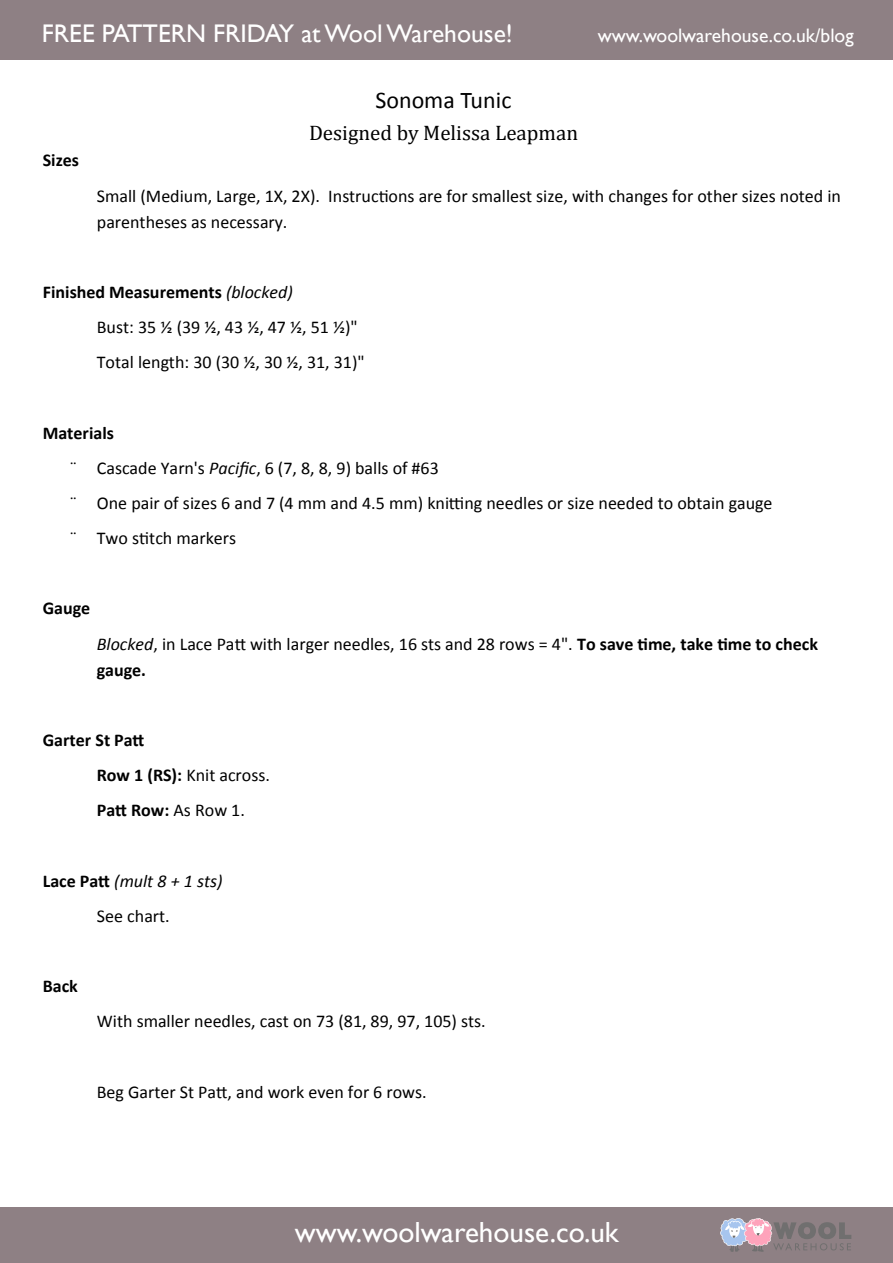
<style>
.page{position:relative;width:893px;height:1263px;background:#fff}
.page>*{position:absolute;margin:0;border:0;box-sizing:border-box;transform-origin:0 0}
.t1{font:29.1px "Gill Sans";color:#fff}
.t2{font:25.5px "Gill Sans";color:#fff}
.t3{font:24px "Calibri";color:#000}
.t4{font:21px "Cambria";color:#000}
.t5{font:19.5px "Gill Sans";color:#fff}
.t6{font:18px/35.1px "Calibri";color:#000}
.t7{font:700 18px/35.1px "Calibri";color:#000}
.t8{font:italic 18px/35.1px "Calibri";color:#000;text-align:center}
.s1{font-weight:700}
.s2{font-style:italic}
.s3{font-weight:400}
.s4{font-weight:700;font-style:normal}
.s5{font-style:normal}
</style>
<div class="page">
<div style="left:0;top:1207px;width:893px;height:56px;background:#8e8084"></div>
<svg style="left:720px;top:1218px;width:131px;height:34px"></svg>
<div style="left:0;top:0;width:893px;height:59px;background:#8e8084"></div>
<h2 class="t2" style="left:42px;top:19px;width:472px">FREE PATTERN FRIDAY at Wool Warehouse!</h2>
<p class="t5" style="left:598px;top:24px;width:257px">www.woolwarehouse.co.uk/blog</p>
<p class="t7" style="left:43px;top:143px;width:38px">Sizes</p>
<h3 class="t3" style="left:375px;top:85px;width:137px">Sonoma Tunic</h3>
<p class="t4" style="left:309px;top:120px;width:270px">Designed by Melissa Leapman</p>
<p class="t6" style="left:97px;top:183px;width:746px;line-height:26.1px">Small (Medium, Large, 1X, 2X). Instructions are for smallest size, with changes for other sizes noted in parentheses as necessary.</p>
<p class="t6" style="left:97px;top:275px;width:269px;text-indent:-54px"><span class="s1">Finished Measurements</span> <span class="s2">(blocked)<br></span>Bust: 35 ½ (39 ½, 43 ½, 47 ½, 51 ½)"<br>Total length: 30 (30 ½, 30 ½, 31, 31)"</p>
<p class="t6" style="left:70px;top:415px;width:704px;text-indent:-27px"><span class="s1">Materials<br></span>¨ Cascade Yarn's <span class="s2">Pacific</span>, 6 (7, 8, 8, 9) balls of #63<br>¨ One pair of sizes 6 and 7 (4 mm and 4.5 mm) knitting needles or size needed to obtain gauge ¨ Two stitch markers</p>
<p class="t7" style="left:43px;top:591px;width:49px">Gauge</p>
<p class="t6" style="left:97px;top:630px;width:723px;line-height:26.1px"><span class="s2">Blocked</span>, in Lace Patt with larger needles, 16 sts and 28 rows = 4". <span class="s1">To save time, take time to check gauge.</span></p>
<p class="t7" style="left:97px;top:722px;width:175px;text-indent:-54px">Garter St Patt<br>Row 1 (RS): <span class="s3">Knit across.<br></span>Patt Row: <span class="s3">As Row 1.</span></p>
<p class="t8" style="left:43px;top:862px;width:181px"><span class="s4">Lace Patt</span> (mult 8 + 1 sts)<br><span class="s5">See chart.</span></p>
<p class="t7" style="left:43px;top:969px;width:37px">Back</p>
<p class="t6" style="left:97px;top:1004px;width:390px">With smaller needles, cast on 73 (81, 89, 97, 105) sts.</p>
<p class="t6" style="left:97px;top:1074px;width:331px">Beg Garter St Patt, and work even for 6 rows.</p>
<h1 class="t1" style="left:295px;top:1215px;width:325px">www.woolwarehouse.co.uk</h1>
</div>
